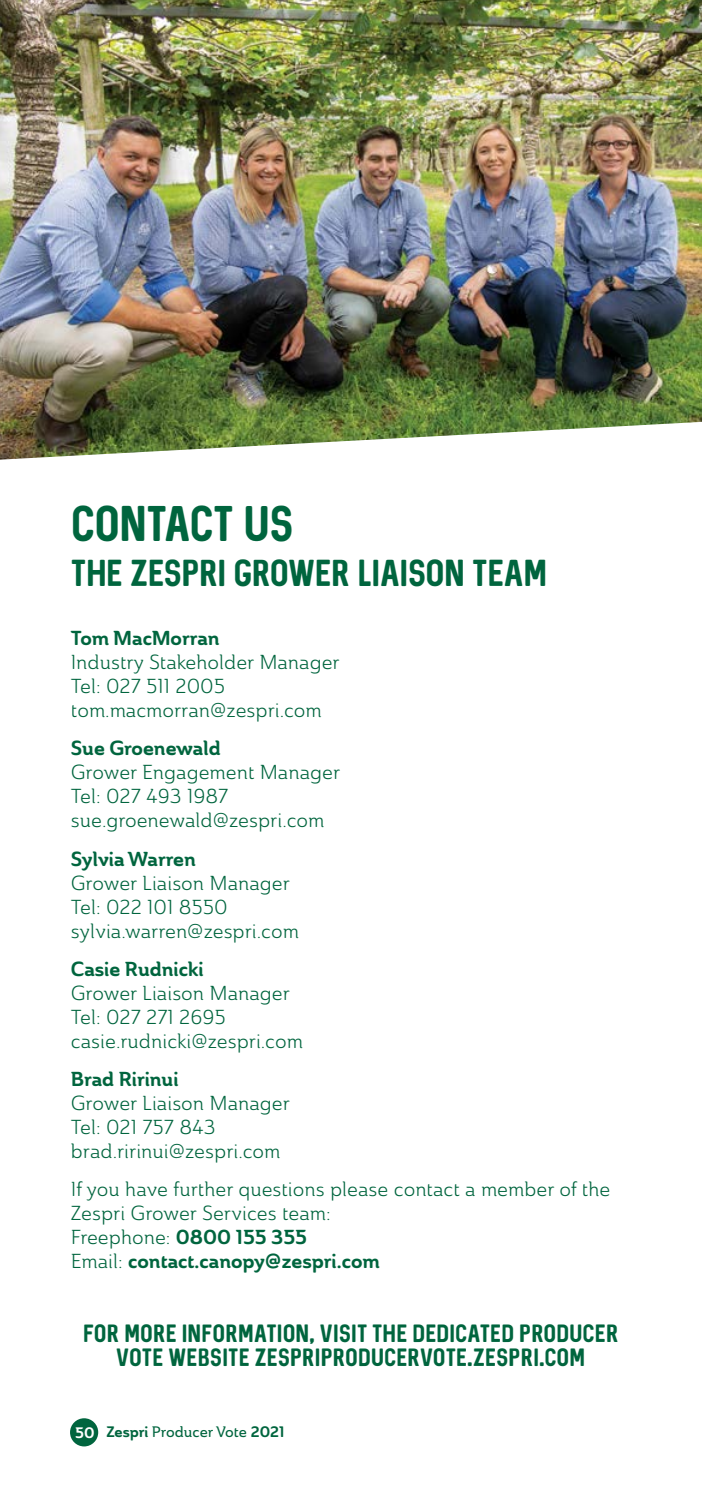
<style>
.page{position:relative;width:702px;height:1489px;background:#fff}
.page>*{position:absolute;margin:0;border:0;box-sizing:border-box;transform-origin:0 0}
.Heading_1{font:40px "Sequel Neue";letter-spacing:-.035em;color:#00653e}
.Heading_1-2{font:30px "Sequel Neue";letter-spacing:-.03em;color:#00653e}
.Body_Copy{font:20px/24px "Ainslie Nor Boo";color:#00653e}
.Heading_1-3{font:20px/24px "Sequel Neue";letter-spacing:-.015em;color:#00653e;text-align:center}
.t1{font:15px "Ainslie Nor Med";color:#00653e}
.s1{font-family:"Ainslie Nor Bol"}
.s2{font-family:"Ainslie Nor Bol";color:#fff}
</style>
<div class="page">
<div style="left:70px;top:1418px;width:28px;height:28px;background:#00653e;border-radius:50%"></div>
<img style="left:0;top:0;width:702px;height:459px">
<p class="Heading_1" style="left:71px;top:496px;width:224px">CONTACT US</p>
<p class="Heading_1-2" style="left:71px;top:552px;width:478px">THE ZESPRI GROWER LIAISON TEAM</p>
<p class="Body_Copy" style="left:71px;top:626px;width:270px"><span class="s1">Tom MacMorran<br></span>Industry Stakeholder Manager<br>Tel: 027 511 2005 tom.macmorran@zespri.com</p>
<p class="Body_Copy" style="left:71px;top:736px;width:271px"><span class="s1">Sue Groenewald<br></span>Grower Engagement Manager<br>Tel: 027 493 1987 sue.groenewald@zespri.com</p>
<p class="Body_Copy" style="left:71px;top:846px;width:229px"><span class="s1">Sylvia Warren<br></span>Grower Liaison Manager<br>Tel: 022 101 8550 sylvia.warren@zespri.com</p>
<p class="Body_Copy" style="left:71px;top:956px;width:233px"><span class="s1">Casie Rudnicki<br></span>Grower Liaison Manager<br>Tel: 027 271 2695 casie.rudnicki@zespri.com</p>
<p class="Body_Copy" style="left:71px;top:1067px;width:220px"><span class="s1">Brad Ririnui<br></span>Grower Liaison Manager<br>Tel: 021 757 843 brad.ririnui@zespri.com</p>
<p class="Body_Copy" style="left:71px;top:1177px;width:541px">If you have further questions please contact a member of the Zespri Grower Services team:<br>Freephone: <span class="s1">0800 155 355<br></span>Email: <span class="s1">contact.canopy@zespri.com</span></p>
<p class="Heading_1-3" style="left:83px;top:1321px;width:537px">FOR MORE INFORMATION, VISIT THE DEDICATED PRODUCER<br>VOTE WEBSITE ZESPRIPRODUCERVOTE.ZESPRI.COM</p>
<p class="t1" style="left:75px;top:1421px;width:211px"><span class="s2">50</span> <span class="s1">Zespri</span> Producer Vote <span class="s1">2021</span></p>
</div>
